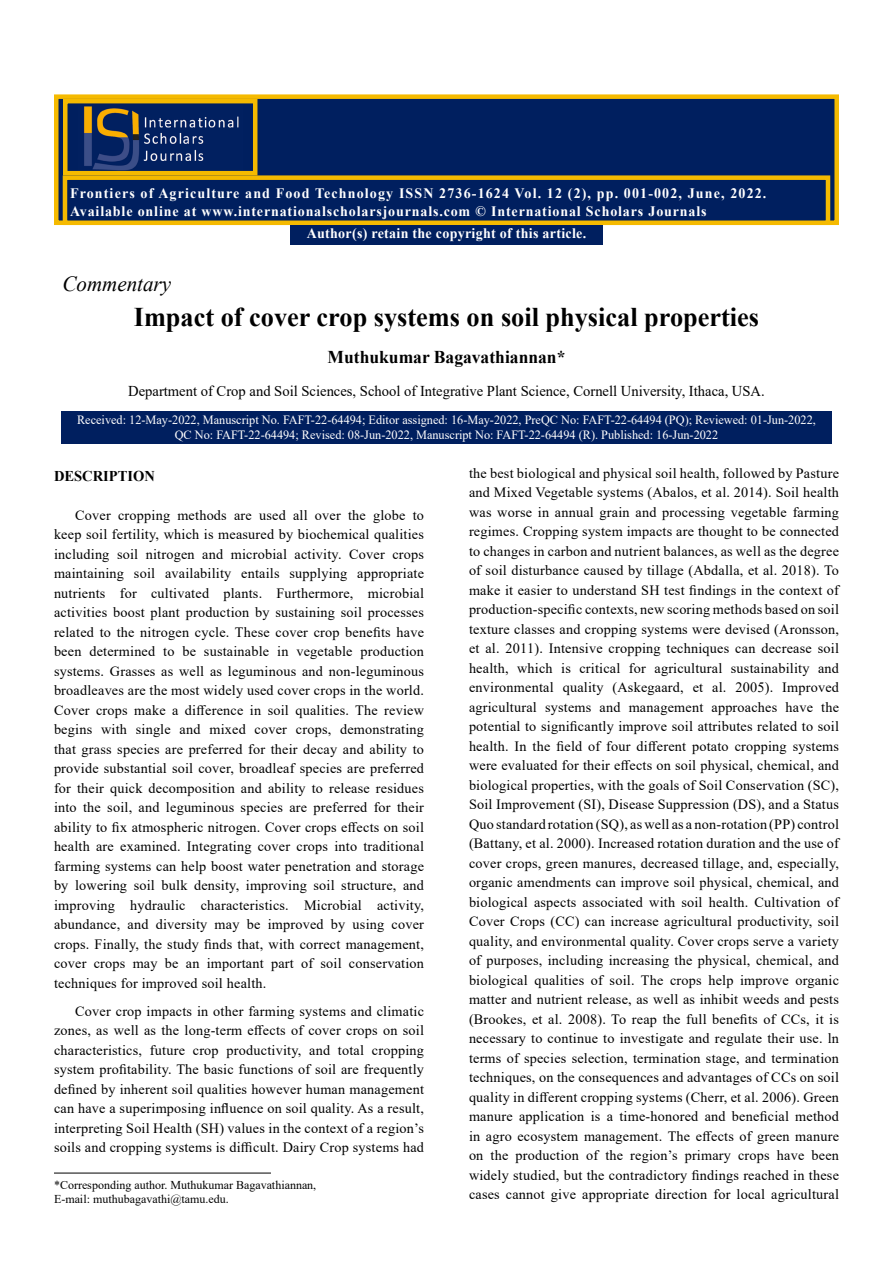
<style>
.page{position:relative;width:893px;height:1263px;background:#fff}
.page>*{position:absolute;margin:0;border:0;box-sizing:border-box;transform-origin:0 0}
.t1{font:700 27px "Times New Roman";color:#000}
.t2{font:italic 21.6px "Times New Roman";color:#000}
.t3{font:700 18px "Times New Roman";color:#000}
.t4{font:15px "Times New Roman";color:#000}
.t5{font:700 15px "Times New Roman";color:#000}
.t6{font:700 14.4px/17.2px "Times New Roman";letter-spacing:.06em;color:#fff}
.t7{font:700 14.4px "Times New Roman";letter-spacing:.02em;color:#fff}
.t8{font:14.25px/19.5px "Times New Roman";letter-spacing:.015em;color:#000;text-align:justify}
.t9{font:12.6px "Times New Roman";color:#fff}
.t10{font:12px "Times New Roman";color:#000}
</style>
<div class="page">
<div style="left:54px;top:94px;width:785px;height:131px;background:#001f5f;border:4px solid #f5ba00"></div>
<div style="left:63px;top:175px;width:767px;height:50px;background:#001f5f;border:4px solid #f5ba00"></div>
<img style="left:84px;top:106px;width:155px;height:64px">
<div style="left:63px;top:99px;width:194px;height:76px;border:4px solid #f5ba00"></div>
<div style="left:290px;top:225px;width:313px;height:19px;background:#001f5f"></div>
<div style="left:61px;top:411px;width:771px;height:32px;background:#001f5f"></div>
<hr style="left:54px;top:1173px;width:217px;height:1px;background:#000">
<p class="t6" style="left:70px;top:184px;width:698px">Frontiers of Agriculture and Food Technology ISSN 2736-1624 Vol. 12 (2), pp. 001-002, June, 2022.<br>Available online at www.internationalscholarsjournals.com © International Scholars Journals</p>
<p class="t7" style="left:307px;top:222px;width:281px">Author(s) retain the copyright of this article.</p>
<p class="t2" style="left:62px;top:269px;width:110px">Commentary</p>
<p class="t1" style="left:134px;top:297px;width:627px">Impact of cover crop systems on soil physical properties</p>
<p class="t3" style="left:327px;top:344px;width:239px">Muthukumar Bagavathiannan*</p>
<p class="t4" style="left:128px;top:380px;width:638px">Department of Crop and Soil Sciences, School of Integrative Plant Science, Cornell University, Ithaca, USA.</p>
<p class="t9" style="left:77px;top:411px;width:740px">Received: 12-May-2022, Manuscript No. FAFT-22-64494; Editor assigned: 16-May-2022, PreQC No: FAFT-22-64494 (PQ); Reviewed: 01-Jun-2022,</p>
<p class="t9" style="left:175px;top:426px;width:545px">QC No: FAFT-22-64494; Revised: 08-Jun-2022, Manuscript No: FAFT-22-64494 (R). Published: 16-Jun-2022</p>
<p class="t5" style="left:54px;top:465px;width:103px">DESCRIPTION</p>
<p class="t8" style="left:54px;top:505px;width:372px;text-indent:21px">Cover cropping methods are used all over the globe to keep soil fertility, which is measured by biochemical qualities including soil nitrogen and microbial activity. Cover crops maintaining soil availability entails supplying appropriate nutrients for cultivated plants. Furthermore, microbial activities boost plant production by sustaining soil processes related to the nitrogen cycle. These cover crop benefits have been determined to be sustainable in vegetable production systems. Grasses as well as leguminous and non-leguminous broadleaves are the most widely used cover crops in the world.<br>Cover crops make a difference in soil qualities. The review begins with single and mixed cover crops, demonstrating that grass species are preferred for their decay and ability to provide substantial soil cover, broadleaf species are preferred for their quick decomposition and ability to release residues into the soil, and leguminous species are preferred for their ability to fix atmospheric nitrogen. Cover crops effects on soil health are examined. Integrating cover crops into traditional farming systems can help boost water penetration and storage by lowering soil bulk density, improving soil structure, and improving hydraulic characteristics. Microbial activity, abundance, and diversity may be improved by using cover crops. Finally, the study finds that, with correct management, cover crops may be an important part of soil conservation techniques for improved soil health.</p>
<p class="t8" style="left:54px;top:1001px;width:372px;text-indent:21px">Cover crop impacts in other farming systems and climatic zones, as well as the long-term effects of cover crops on soil characteristics, future crop productivity, and total cropping system profitability. The basic functions of soil are frequently defined by inherent soil qualities however human management can have a superimposing influence on soil quality. As a result, interpreting Soil Health (SH) values in the context of a region’s soils and cropping systems is difficult. Dairy Crop systems had</p>
<p class="t8" style="left:469px;top:463px;width:372px">the best biological and physical soil health, followed by Pasture and Mixed Vegetable systems (Abalos, et al. 2014). Soil health was worse in annual grain and processing vegetable farming regimes. Cropping system impacts are thought to be connected to changes in carbon and nutrient balances, as well as the degree of soil disturbance caused by tillage (Abdalla, et al. 2018). To make it easier to understand SH test findings in the context of production-specific contexts, new scoring methods based on soil texture classes and cropping systems were devised (Aronsson, et al. 2011). Intensive cropping techniques can decrease soil health, which is critical for agricultural sustainability and environmental quality (Askegaard, et al. 2005). Improved agricultural systems and management approaches have the potential to significantly improve soil attributes related to soil health. In the field of four different potato cropping systems were evaluated for their effects on soil physical, chemical, and biological properties, with the goals of Soil Conservation (SC), Soil Improvement (SI), Disease Suppression (DS), and a Status Quo standard rotation (SQ), as well as a non-rotation (PP) control (Battany, et al. 2000). Increased rotation duration and the use of cover crops, green manures, decreased tillage, and, especially, organic amendments can improve soil physical, chemical, and biological aspects associated with soil health. Cultivation of Cover Crops (CC) can increase agricultural productivity, soil quality, and environmental quality. Cover crops serve a variety of purposes, including increasing the physical, chemical, and biological qualities of soil. The crops help improve organic matter and nutrient release, as well as inhibit weeds and pests (Brookes, et al. 2008). To reap the full benefits of CCs, it is necessary to continue to investigate and regulate their use. ln terms of species selection, termination stage, and termination techniques, on the consequences and advantages of CCs on soil quality in different cropping systems (Cherr, et al. 2006). Green manure application is a time-honored and beneficial method in agro ecosystem management. The effects of green manure on the production of the region’s primary crops have been widely studied, but the contradictory findings reached in these cases cannot give appropriate direction for local agricultural</p>
<p class="t10" style="left:54px;top:1176px;width:264px">*Corresponding author. Muthukumar Bagavathiannan,</p>
<p class="t10" style="left:54px;top:1191px;width:176px">E-mail: muthubagavathi@tamu.edu.</p>
</div>
